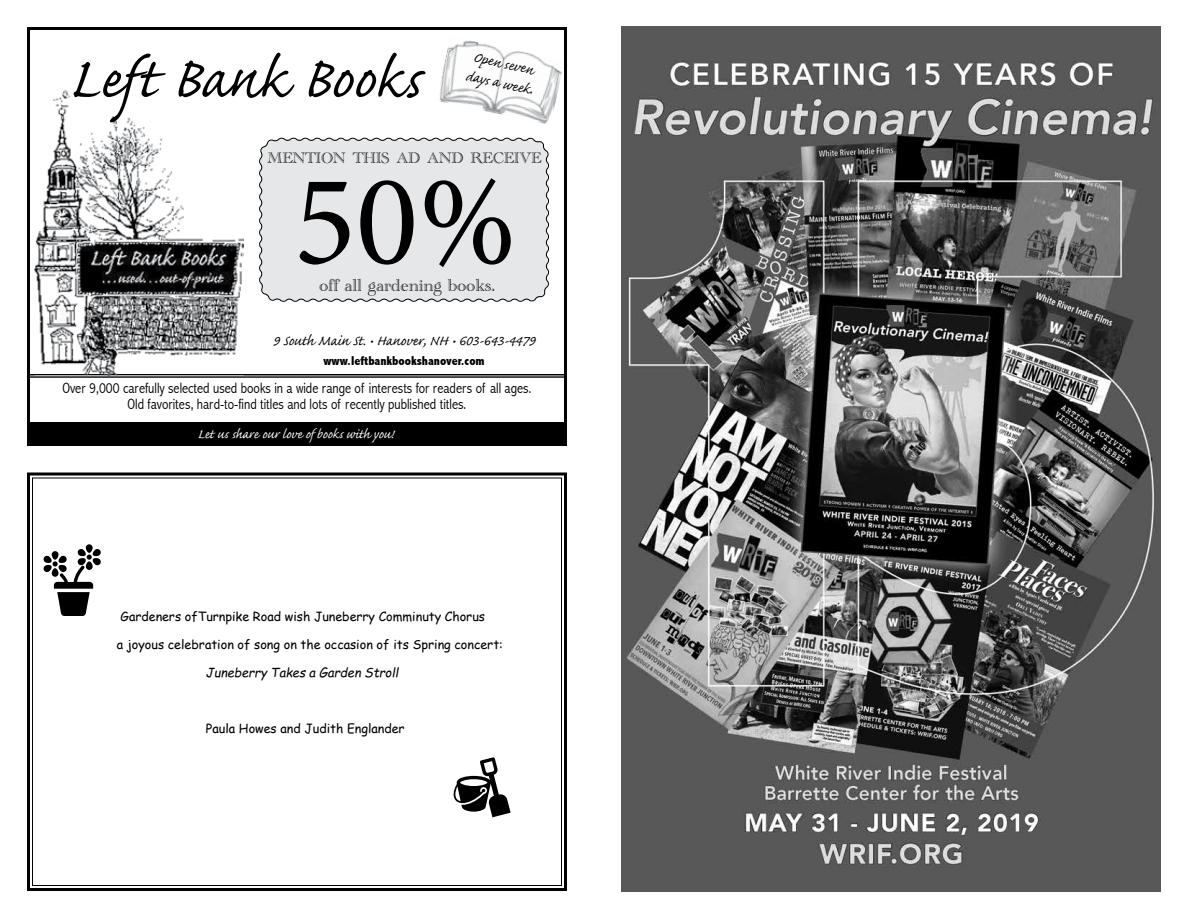
<style>
.page{position:relative;width:1188px;height:918px;background:#fff}
.page>*{position:absolute;margin:0;border:0;box-sizing:border-box;transform-origin:0 0}
.t1{font:130.2px "Minion Pro";color:#000}
.t2{font:72.75px "Caflisch Script";color:#000}
.t3{font:18px/19.5px "Caflisch Script";color:#000}
.t4{font:18px "Academy Engraved Let Plain";color:#000}
.t5{font:16.5px "Caflisch Script";color:#fff}
.t6{font:15.75px "Academy Engraved Let Plain";letter-spacing:-.015em;color:#000}
.t7{font:300 condensed 15px/16.5px "Abadi";color:#000;text-align:center}
.t8{font:800 condensed 12.9px "Abadi";color:#000}
.t9{font:12.6px "Comic Sans MS";color:#000}
.t10{font:italic 12.6px "Comic Sans MS";color:#000}
</style>
<div class="page">
<img style="left:621px;top:27px;width:540px;height:864px">
<hr style="left:27px;top:374px;width:537px;height:1px;background:#000">
<hr style="left:27px;top:376px;width:537px;height:1px;background:#000">
<hr style="left:27px;top:377px;width:537px;height:1px;background:#000">
<div style="left:27px;top:422px;width:540px;height:24px;background:#000"></div>
<img style="left:35px;top:90px;width:209px;height:285px">
<img style="left:439px;top:40px;width:123px;height:84px">
<div style="left:259px;top:137px;width:290px;height:165px;background:#e6e7e8"></div>
<div style="left:27px;top:27px;width:540px;height:419px;border:3px solid #000"></div>
<svg style="left:27px;top:472px;width:540px;height:419px"></svg>
<h2 class="t2" style="left:69px;top:42px;width:353px">Left Bank Books</h2>
<p class="t3" style="left:472px;top:48px;width:70px;rotate:12deg">Open seven days a week.</p>
<p class="t6" style="left:267px;top:146px;width:276px">MENTION THIS AD AND RECEIVE</p>
<h1 class="t1" style="left:293px;top:134px;width:225px">50%</h1>
<p class="t4" style="left:319px;top:272px;width:178px">off all gardening books.</p>
<p class="t3" style="left:273px;top:331px;width:264px">9 South Main St. • Hanover, NH • 603-643-4479</p>
<p class="t8" style="left:323px;top:353px;width:163px">www.leftbankbookshanover.com</p>
<p class="t7" style="left:62px;top:380px;width:471px">Over 9,000 carefully selected used books in a wide range of interests for readers of all ages.<br>Old favorites, hard-to-find titles and lots of recently published titles.</p>
<p class="t5" style="left:198px;top:425px;width:197px">Let us share our love of books with you!</p>
<p class="t9" style="left:120px;top:607px;width:366px">Gardeners ofTurnpike Road wish Juneberry Comminuty Chorus</p>
<p class="t9" style="left:117px;top:635px;width:388px">a joyous celebration of song on the occasion of its Spring concert:</p>
<p class="t10" style="left:206px;top:663px;width:194px">Juneberry Takes a Garden Stroll</p>
<p class="t9" style="left:206px;top:719px;width:200px">Paula Howes and Judith Englander</p>
</div>
